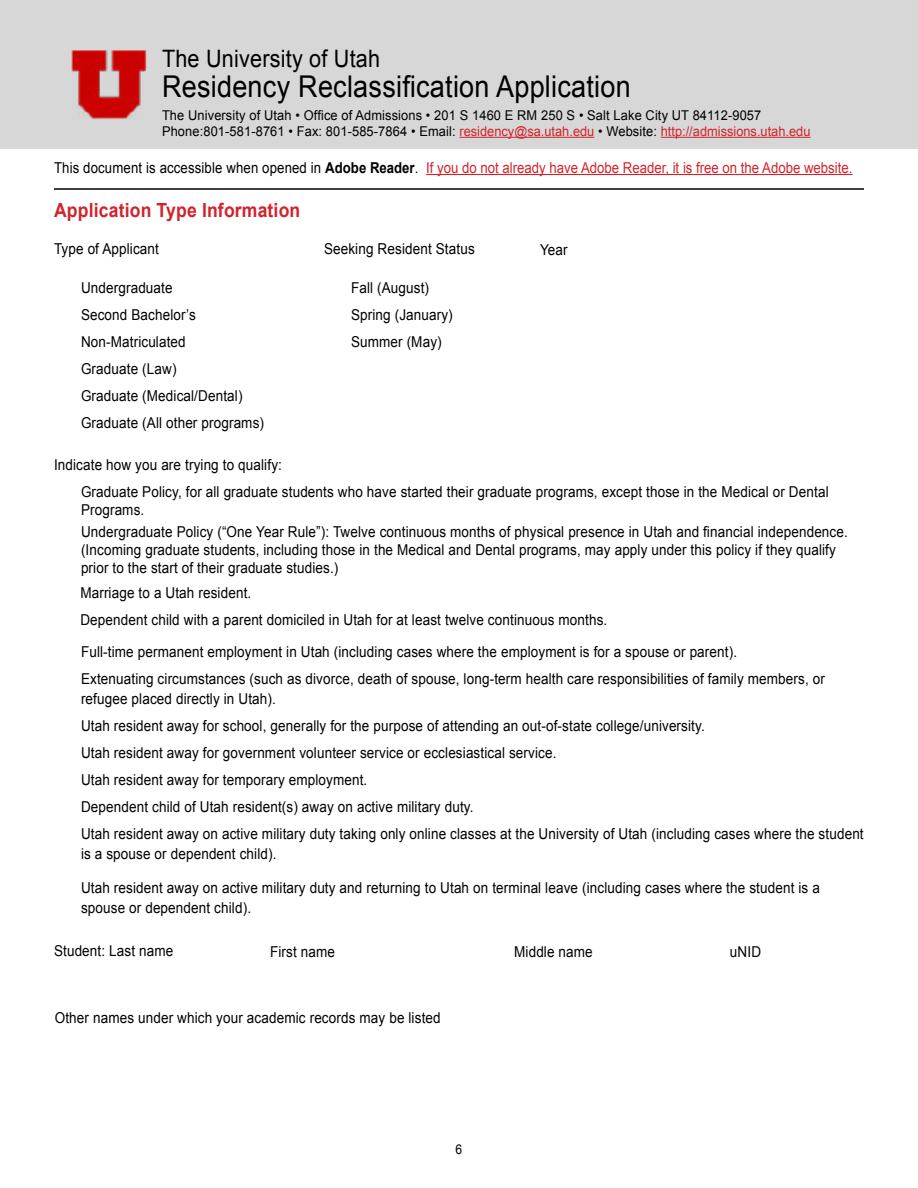
<style>
.page{position:relative;width:918px;height:1188px;background:#fff}
.page>*{position:absolute;margin:0;border:0;box-sizing:border-box;transform-origin:0 0}
.heading_1{font:30px "Arial";letter-spacing:.01em;color:#000;scale:.9 1}
.heading_1-2{font:24px "Arial";letter-spacing:.01em;color:#000;scale:.9 1}
.heading_2{font:700 19.5px "Arial";letter-spacing:.01em;color:#d2232a;scale:.9 1}
.body_copy{font:15px/27px "Arial";letter-spacing:.01em;color:#000;scale:.9 1}
.body_copy-2{font:15px "Arial";color:#d2232a;scale:.88 1}
.heading_3{font:13.5px/16.2px "Arial";letter-spacing:.01em;color:#000;scale:.95 1}
.heading_3-2{font:13.5px "Arial";letter-spacing:.01em;color:#000;scale:.9 1}
.s1{color:#d2232a}
.s2{color:#000}
.s3{font-weight:700;color:#000}
</style>
<div class="page">
<div style="left:0;top:0;width:918px;height:148px;background:#d7d7d7"></div>
<hr style="left:459px;top:137px;width:135px;height:1px;background:#d2232a">
<hr style="left:661px;top:137px;width:150px;height:1px;background:#d2232a">
<img style="left:71px;top:50px;width:76px;height:70px">
<hr style="left:426px;top:174px;width:427px;height:1px;background:#d2232a">
<hr style="left:54px;top:188px;width:810px;height:2px;background:#000">
<p class="heading_1-2" style="left:162px;top:43px;width:244px">The University of Utah</p>
<p class="heading_1" style="left:162px;top:67px;width:522px">Residency Reclassification Application</p>
<p class="heading_3" style="left:162px;top:107px;width:684px">The University of Utah • Office of Admissions • 201 S 1460 E RM 250 S • Salt Lake City UT 84112-9057<br>Phone:801-581-8761 • Fax: 801-585-7864 • Email: <span class="s1">residency@sa.utah.edu</span> • Website: <span class="s1">http://admissions.utah.edu</span></p>
<p class="body_copy-2" style="left:54px;top:158px;width:909px"><span class="s2">This document is accessible when opened in</span> <span class="s3">Adobe Reader</span><span class="s2">.</span> If you do not already have Adobe Reader, it is free on the Adobe website.</p>
<p class="heading_2" style="left:54px;top:197px;width:275px">Application Type Information</p>
<p class="body_copy" style="left:54px;top:235px;width:118px">Type of Applicant</p>
<p class="body_copy" style="left:81px;top:274px;width:205px">Undergraduate<br>Second Bachelor’s<br>Non-Matriculated<br>Graduate (Law)<br>Graduate (Medical/Dental)<br>Graduate (All other programs)</p>
<p class="body_copy" style="left:54px;top:451px;width:255px">Indicate how you are trying to qualify:</p>
<p class="body_copy" style="left:324px;top:235px;width:169px">Seeking Resident Status</p>
<p class="body_copy" style="left:540px;top:236px;width:32px">Year</p>
<p class="body_copy" style="left:351px;top:274px;width:115px">Fall (August)<br>Spring (January)<br>Summer (May)</p>
<p class="body_copy" style="left:81px;top:483px;width:832px;line-height:18px">Graduate Policy, for all graduate students who have started their graduate programs, except those in the Medical or Dental<br>Programs.</p>
<p class="body_copy" style="left:81px;top:523px;width:854px;line-height:18px">Undergraduate Policy (“One Year Rule”): Twelve continuous months of physical presence in Utah and financial independence. (Incoming graduate students, including those in the Medical and Dental programs, may apply under this policy if they qualify prior to the start of their graduate studies.)</p>
<p class="body_copy" style="left:80px;top:580px;width:191px">Marriage to a Utah resident.</p>
<p class="body_copy" style="left:80px;top:607px;width:587px">Dependent child with a parent domiciled in Utah for at least twelve continuous months.</p>
<p class="body_copy" style="left:81px;top:638px;width:731px">Full-time permanent employment in Utah (including cases where the employment is for a spouse or parent).</p>
<p class="body_copy" style="left:81px;top:668px;width:828px;line-height:20.2px">Extenuating circumstances (such as divorce, death of spouse, long-term health care responsibilities of family members, or refugee placed directly in Utah).</p>
<p class="body_copy" style="left:81px;top:712px;width:871px">Utah resident away for school, generally for the purpose of attending an out-of-state college/university.<br>Utah resident away for government volunteer service or ecclesiastical service.<br>Utah resident away for temporary employment.<br>Dependent child of Utah resident(s) away on active military duty.<br>Utah resident away on active military duty taking only online classes at the University of Utah (including cases where the student</p>
<p class="body_copy" style="left:81px;top:841px;width:219px">is a spouse or dependent child).</p>
<p class="body_copy" style="left:81px;top:878px;width:822px;line-height:20.2px">Utah resident away on active military duty and returning to Utah on terminal leave (including cases where the student is a spouse or dependent child).</p>
<p class="body_copy" style="left:54px;top:937px;width:134px">Student: Last name</p>
<p class="body_copy" style="left:270px;top:938px;width:74px">First name</p>
<p class="body_copy" style="left:514px;top:938px;width:89px">Middle name</p>
<p class="body_copy" style="left:730px;top:938px;width:36px">uNID</p>
<p class="body_copy" style="left:55px;top:1005px;width:430px">Other names under which your academic records may be listed</p>
<p class="heading_3-2" style="left:456px;top:1140px;width:9px">6</p>
</div>
